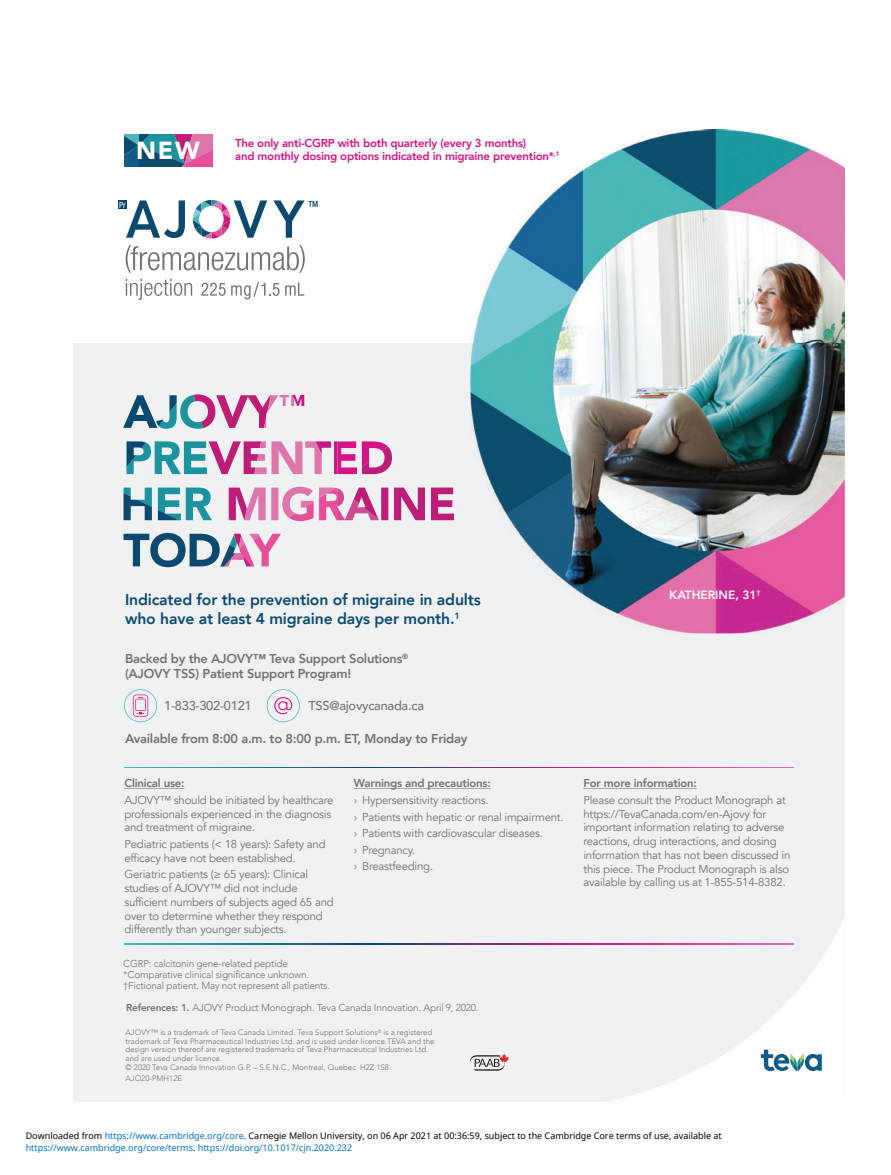
<style>
.page{position:relative;width:891px;height:1175px;background:#fff}
.page>*{position:absolute;margin:0;border:0;box-sizing:border-box;transform-origin:0 0}
.t1{font:900 24.6px "Avenir";color:#fff}
.t2{font:800 15.75px/18.9px "Avenir";letter-spacing:-.01em;color:#0d4b6f}
.t3{font:800 12.9px/15.5px "Avenir";letter-spacing:-.02em;color:#727272}
.t4{font:500 12.9px "Avenir";letter-spacing:-.02em;color:#727272}
.t5{font:800 11.85px "Avenir";color:#fff}
.t6{font:11.4px/13.6px "Avenir";letter-spacing:-.02em;color:#727272}
.t7{font:800 11.4px/12.9px "Avenir";letter-spacing:-.02em;color:#d61386}
.t8{font:800 11.4px "Avenir";letter-spacing:-.02em;color:#727272}
.t9{font:300 10.05px/11.4px "Avenir";letter-spacing:-.02em;color:#727272}
.t10{font:9px "Noto Sans";color:#000}
.t11{font:9px "Noto Sans";color:#0172cf}
.t12{font:condensed 8.55px "Helvetica Neue LT Std";color:#fff}
.t13{font:500 condensed 8.55px "Helvetica Neue LT Std";color:#0b4a6e}
.t14{font:300 7.8px/8.6px "Avenir";color:#727272}
.s1{font-weight:800}
.s2{color:#0172cf}
.s3{color:#000}
</style>
<div class="page">
<div style="left:73px;top:343px;width:772px;height:759px;background:#eff1f2"></div>
<svg style="left:605px;top:918px;width:240px;height:184px"></svg>
<svg style="left:761px;top:1049px;width:61px;height:22px"></svg>
<svg style="left:126px;top:279px;width:66px;height:21px"></svg>
<svg style="left:201px;top:282px;width:103px;height:17px"></svg>
<svg style="left:126px;top:200px;width:59px;height:38px"></svg>
<svg style="left:273px;top:200px;width:32px;height:38px"></svg>
<svg style="left:193px;top:200px;width:74px;height:38px"></svg>
<div style="left:119px;top:200px;width:8px;height:9px;background:#0b4a6e"></div>
<svg style="left:126px;top:245px;width:179px;height:28px"></svg>
<svg style="left:124px;top:134px;width:88px;height:32px;background:#5e6790"></svg>
<svg style="left:470px;top:1053px;width:39px;height:17px"></svg>
<svg style="left:124px;top:689px;width:33px;height:33px"></svg>
<svg style="left:267px;top:689px;width:33px;height:33px"></svg>
<svg style="left:123px;top:394px;width:269px;height:80px"></svg>
<hr style="left:124px;top:788px;width:60px;height:1px;background:#727272">
<hr style="left:354px;top:788px;width:136px;height:1px;background:#727272">
<hr style="left:583px;top:788px;width:114px;height:1px;background:#727272">
<svg style="left:124px;top:767px;width:669px;height:1px"></svg>
<svg style="left:124px;top:943px;width:669px;height:1px"></svg>
<img style="left:470px;top:130px;width:375px;height:503px">
<img style="left:470px;top:593px;width:11px;height:16px">
<h1 class="t1" style="left:136px;top:129px;width:65px">NEW</h1>
<p class="t7" style="left:235px;top:137px;width:326px">The only anti-CGRP with both quarterly (every 3 months)<br>and monthly dosing options indicated in migraine prevention*<sup>,1</sup></p>
<p class="t12" style="left:119px;top:200px;width:8px">Pr</p>
<p class="t13" style="left:308px;top:198px;width:11px">TM</p>
<h2 class="t2" style="left:125px;top:590px;width:357px">Indicated for the prevention of migraine in adults who have at least 4 migraine days per month.<sup>1</sup></h2>
<p class="t3" style="left:125px;top:650px;width:285px">Backed by the AJOVY™ Teva Support Solutions<sup>® </sup>(AJOVY TSS) Patient Support Program!</p>
<p class="t4" style="left:164px;top:694px;width:89px">1-833-302-0121</p>
<p class="t4" style="left:308px;top:694px;width:117px">TSS@ajovycanada.ca</p>
<p class="t3" style="left:125px;top:730px;width:344px">Available from 8:00 a.m. to 8:00 p.m. ET, Monday to Friday</p>
<p class="t8" style="left:124px;top:774px;width:62px">Clinical use:</p>
<p class="t6" style="left:124px;top:793px;width:211px">AJOVY™ should be initiated by healthcare professionals experienced in the diagnosis and treatment of migraine.</p>
<p class="t6" style="left:124px;top:837px;width:203px">Pediatric patients (&lt; 18 years): Safety and efficacy have not been established.</p>
<p class="t6" style="left:124px;top:867px;width:211px">Geriatric patients (≥ 65 years): Clinical studies of AJOVY™ did not include sufficient numbers of subjects aged 65 and over to determine whether they respond differently than younger subjects.</p>
<p class="t9" style="left:123px;top:957px;width:208px">CGRP: calcitonin gene-related peptide *Comparative clinical significance unknown. †Fictional patient. May not represent all patients.</p>
<p class="t8" style="left:354px;top:774px;width:138px">Warnings and precautions:</p>
<p class="t6" style="left:354px;top:792px;width:211px;line-height:16.6px">› Hypersensitivity reactions.<br>› Patients with hepatic or renal impairment. › Patients with cardiovascular diseases.<br>› Pregnancy.<br>› Breastfeeding.</p>
<p class="t9" style="left:126px;top:1001px;width:354px"><span class="s1">References: 1.</span> AJOVY Product Monograph. Teva Canada Innovation. April 9, 2020.</p>
<p class="t14" style="left:126px;top:1028px;width:311px">AJOVY™ is a trademark of Teva Canada Limited. Teva Support Solutions<sup>®</sup> is a registered trademark of Teva Pharmaceutical Industries Ltd. and is used under licence.TEVA and the design version thereof are registered trademarks of Teva Pharmaceutical Industries Ltd. and are used under licence.<br>© 2020 Teva Canada Innovation G.P. – S.E.N.C., Montreal, Quebec H2Z 1S8</p>
<p class="t14" style="left:126px;top:1074px;width:58px">AJO20-PMH12E</p>
<p class="t5" style="left:669px;top:585px;width:93px">KATHERINE, 31<sup>†</sup></p>
<p class="t8" style="left:583px;top:774px;width:115px">For more information:</p>
<p class="t6" style="left:583px;top:793px;width:208px">Please consult the Product Monograph at https://TevaCanada.com/en-Ajovy for important information relating to adverse reactions, drug interactions, and dosing information that has not been discussed in this piece. The Product Monograph is also available by calling us at 1-855-514-8382.</p>
<p class="t10" style="left:26px;top:1129px;width:697px">Downloaded from <span class="s2">https://www.cambridge.org/core</span>. Carnegie Mellon University, on 06 Apr 2021 at 00:36:59, subject to the Cambridge Core terms of use, available at</p>
<p class="t11" style="left:26px;top:1141px;width:328px">https://www.cambridge.org/core/terms<span class="s3">.</span> https://doi.org/10.1017/cjn.2020.232</p>
</div>
